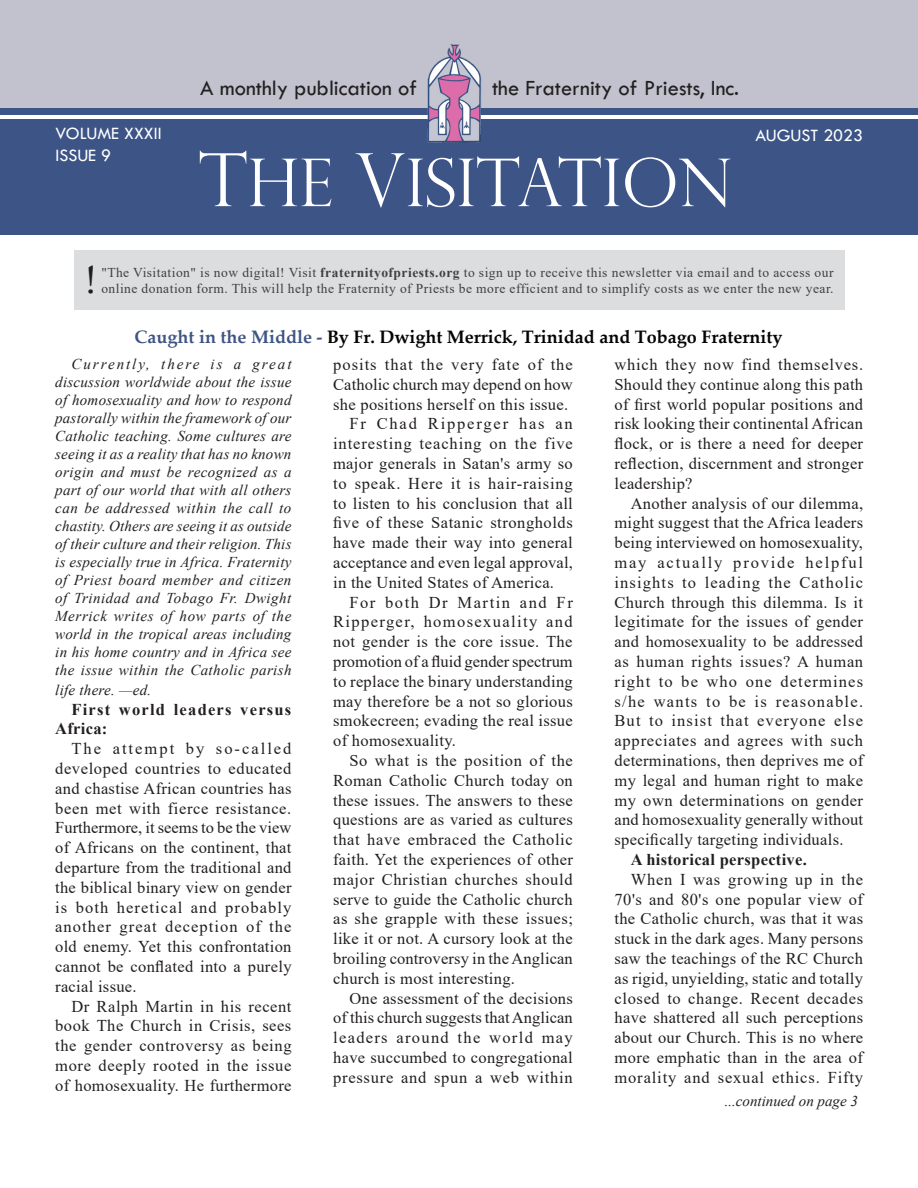
<style>
.page{position:relative;width:918px;height:1188px;background:#fff}
.page>*{position:absolute;margin:0;border:0;box-sizing:border-box;transform-origin:0 0}
.t1{font:300 66px "Perpetua Titling";color:#fff}
.t2{font:39px "Palatino Linotype";color:#231f20}
.t3{font:22.5px "Tw Cen";color:#231f20}
.t4{font:700 18px "Palatino Linotype";color:#040503}
.t5{font:18px "Tw Cen";color:#fff}
.Body_text{font:16.5px/19.8px "Times New Roman";letter-spacing:.02em;color:#231f20;text-align:justify}
.Body_text-2{font:700 16.5px/19.8px "Times New Roman";letter-spacing:.075em;color:#231f20}
.Body_text-3{font:700 16.5px "Times New Roman";letter-spacing:.02em;color:#231f20}
.Body_text-4{font:italic 15px/18px "Times New Roman";letter-spacing:.02em;color:#231f20;text-align:justify}
.Body_text-5{font:italic 15px "Times New Roman";color:#231f20}
.Body_text-6{font:13.5px "Times New Roman";letter-spacing:.035em;color:#404040}
.s1{font-size:73.5px}
.s2{font-weight:700}
.s3{color:#3f5484}
</style>
<div class="page">
<div style="left:0;top:0;width:918px;height:111px;background:#c1c2ce"></div>
<div style="left:0;top:109px;width:918px;height:126px;background:#3d5487"></div>
<hr style="left:0;top:115px;width:918px;height:3px;background:#fff">
<img style="left:426px;top:44px;width:57px;height:99px">
<div style="left:74px;top:251px;width:771px;height:59px;background:#dcddde"></div>
<p class="t3" style="left:200px;top:74px;width:218px">A monthly publication of</p>
<p class="t3" style="left:492px;top:74px;width:249px">the Fraternity of Priests, Inc.</p>
<p class="t5" style="left:56px;top:123px;width:108px">VOLUME XXXII</p>
<p class="t5" style="left:756px;top:124px;width:109px">AUGUST 2023</p>
<p class="t5" style="left:56px;top:144px;width:57px">ISSUE 9</p>
<p class="t1" style="left:199px;top:143px;width:535px"><span class="s1">T</span>HE <span class="s1">V</span>ISITATION</p>
<p class="t2" style="left:86px;top:252px;width:12px">!</p>
<p class="Body_text-6" style="left:101px;top:263px;width:734px">"The Visitation" is now digital! Visit <span class="s2">fraternityofpriests.org</span> to sign up to receive this newsletter via email and to access our</p>
<p class="Body_text-6" style="left:101px;top:279px;width:734px">online donation form. This will help the Fraternity of Priests be more efficient and to simplify costs as we enter the new year.</p>
<p class="t4" style="left:135px;top:324px;width:649px"><span class="s3">Caught in the Middle -</span> By Fr. Dwight Merrick, Trinidad and Tobago Fraternity</p>
<p class="Body_text-4" style="left:55px;top:355px;width:238px;text-indent:16px">Currently, there is a great discussion worldwide about the issue of homosexuality and how to respond pastorally within the framework of our Catholic teaching. Some cultures are seeing it as a reality that has no known origin and must be recognized as a part of our world that with all others can be addressed within the call to chastity. Others are seeing it as outside of their culture and their religion. This is especially true in Africa. Fraternity of Priest board member and citizen of Trinidad and Tobago Fr. Dwight Merrick writes of how parts of the world in the tropical areas including in his home country and in Africa see the issue within the Catholic parish</p>
<p class="Body_text-4" style="left:55px;top:680px;width:97px">life there. —ed.</p>
<p class="Body_text-2" style="left:55px;top:699px;width:238px;text-indent:16px">First world leaders versus<br>Africa:</p>
<p class="Body_text" style="left:55px;top:738px;width:238px;text-indent:16px">The attempt by so-called developed countries to educated and chastise African countries has been met with fierce resistance.<br>Furthermore, it seems to be the view of Africans on the continent, that departure from the traditional and the biblical binary view on gender is both heretical and probably another great deception of the old enemy. Yet this confrontation cannot be conflated into a purely racial issue.</p>
<p class="Body_text" style="left:55px;top:996px;width:238px;text-indent:16px">Dr Ralph Martin in his recent book The Church in Crisis, sees the gender controversy as being more deeply rooted in the issue of homosexuality. He furthermore</p>
<p class="Body_text" style="left:333px;top:354px;width:241px">posits that the very fate of the Catholic church may depend on how she positions herself on this issue.</p>
<p class="Body_text" style="left:333px;top:414px;width:241px;text-indent:16px">Fr Chad Ripperger has an interesting teaching on the five major generals in Satan's army so to speak. Here it is hair-raising to listen to his conclusion that all five of these Satanic strongholds have made their way into general acceptance and even legal approval, in the United States of America.</p>
<p class="Body_text" style="left:333px;top:592px;width:241px;text-indent:16px">For both Dr Martin and Fr Ripperger, homosexuality and not gender is the core issue. The promotion of a fluid gender spectrum to replace the binary understanding may therefore be a not so glorious smokecreen; evading the real issue of homosexuality.</p>
<p class="Body_text" style="left:333px;top:750px;width:241px;text-indent:16px">So what is the position of the Roman Catholic Church today on these issues. The answers to these questions are as varied as cultures that have embraced the Catholic faith. Yet the experiences of other major Christian churches should serve to guide the Catholic church as she grapple with these issues; like it or not. A cursory look at the broiling controversy in the Anglican church is most interesting.</p>
<p class="Body_text" style="left:333px;top:988px;width:241px;text-indent:16px">One assessment of the decisions of this church suggests that Anglican leaders around the world may have succumbed to congregational pressure and spun a web within</p>
<p class="Body_text" style="left:615px;top:354px;width:250px">which they now find themselves.<br>Should they continue along this path of first world popular positions and risk looking their continental African flock, or is there a need for deeper reflection, discernment and stronger leadership?</p>
<p class="Body_text" style="left:615px;top:493px;width:250px;text-indent:16px">Another analysis of our dilemma, might suggest that the Africa leaders being interviewed on homosexuality, may actually provide helpful insights to leading the Catholic Church through this dilemma. Is it legitimate for the issues of gender and homosexuality to be addressed as human rights issues? A human right to be who one determines s/he wants to be is reasonable.<br>But to insist that everyone else appreciates and agrees with such determinations, then deprives me of my legal and human right to make my own determinations on gender and homosexuality generally without specifically targeting individuals.</p>
<p class="Body_text-3" style="left:631px;top:848px;width:178px">A historical perspective.</p>
<p class="Body_text" style="left:615px;top:869px;width:250px;text-indent:16px">When I was growing up in the 70's and 80's one popular view of the Catholic church, was that it was stuck in the dark ages. Many persons saw the teachings of the RC Church as rigid, unyielding, static and totally closed to change. Recent decades have shattered all such perceptions about our Church. This is no where more emphatic than in the area of morality and sexual ethics. Fifty</p>
<p class="Body_text-5" style="left:725px;top:1091px;width:135px">...continued on page 3</p>
</div>
